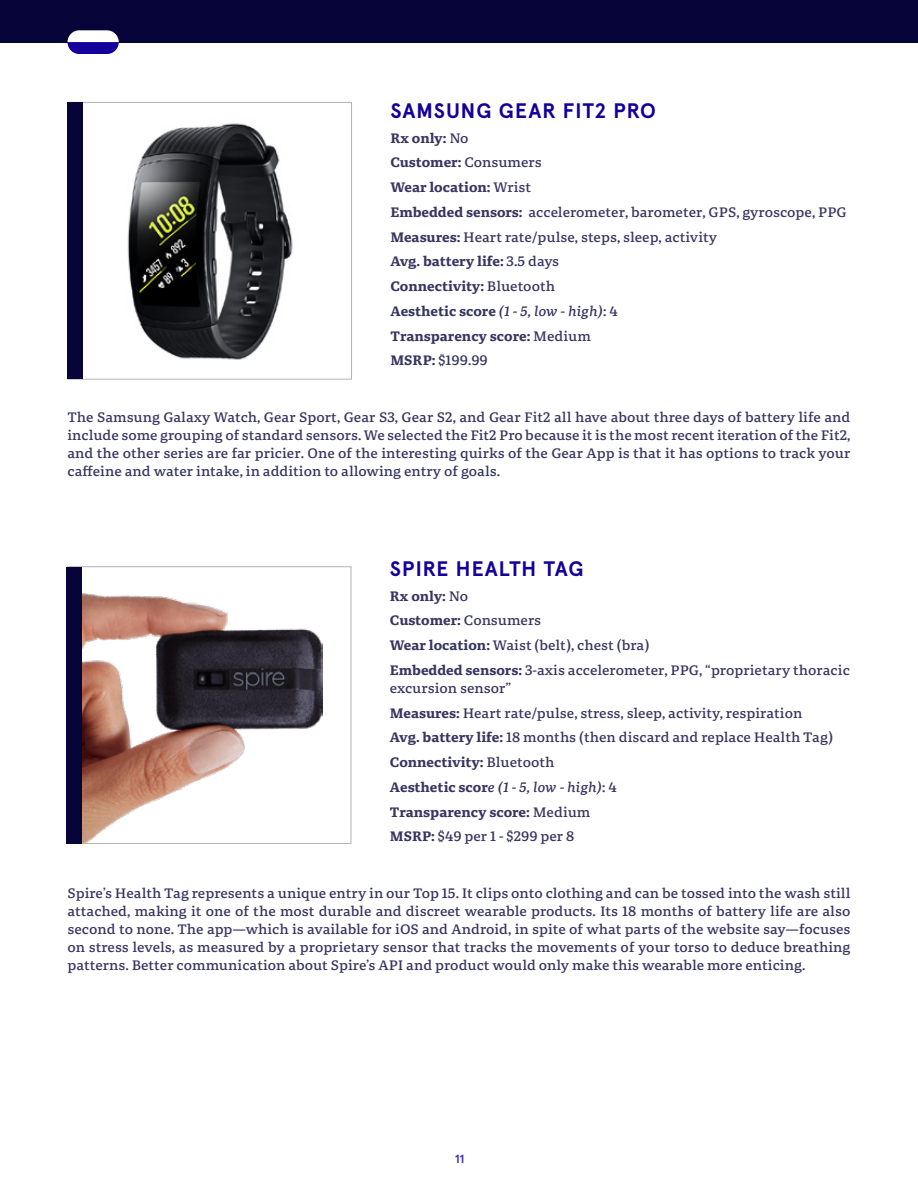
<style>
.page{position:relative;width:918px;height:1188px;background:#fff}
.page>*{position:absolute;margin:0;border:0;box-sizing:border-box;transform-origin:0 0}
.t1{font:700 21px "Apercu";letter-spacing:.045em;color:#13009b}
.t2{font:13.5px/18px "Portada Text Bk";color:#383661}
.t3{font:700 13.5px/24.8px "Portada Text";color:#383661}
.t4{font:italic 13.5px "Portada Text Bk";letter-spacing:-.01em;color:#383661}
.t5{font:700 12px "Apercu Pro";color:#4233af}
.s1{font-family:"Portada Text Bk";font-weight:400}
.s2{font-family:"Portada Text";font-weight:700}
.s3{font-family:"Portada Text Bk";font-weight:400;font-style:italic}
.s4{font-family:"Portada Text";font-weight:700;font-style:normal}
.s5{font-style:normal}
</style>
<div class="page">
<div style="left:0;top:0;width:918px;height:43px;background:#060439"></div>
<img style="left:127px;top:123px;width:166px;height:237px">
<div style="left:68px;top:102px;width:284px;height:278px;border:1px solid #b3b3b3"></div>
<div style="left:67px;top:102px;width:16px;height:277px;background:#060439"></div>
<img style="left:82px;top:593px;width:240px;height:249px">
<div style="left:67px;top:566px;width:284px;height:278px;border:1px solid #b3b3b3"></div>
<div style="left:67px;top:567px;width:15px;height:276px;background:#060439"></div>
<svg style="left:67px;top:30px;width:52px;height:24px"></svg>
<h1 class="t1" style="left:390px;top:94px;width:267px">SAMSUNG GEAR FIT2 PRO</h1>
<p class="t3" style="left:390px;top:125px;width:153px">Rx only: <span class="s1">No<br></span>Customer: <span class="s1">Consumers<br></span>Wear location: <span class="s1">Wrist</span></p>
<p class="t2" style="left:390px;top:199px;width:458px;line-height:24.8px"><span class="s2">Embedded sensors:</span> accelerometer, barometer, GPS, gyroscope, PPG<br><span class="s2">Measures:</span> Heart rate/pulse, steps, sleep, activity</p>
<p class="t3" style="left:390px;top:249px;width:229px">Avg. battery life: <span class="s1">3.5 days<br></span>Connectivity: <span class="s1">Bluetooth<br></span>Aesthetic score <span class="s3">(1 - 5, low - high)</span><span class="s1">: 4<br></span>Transparency score: <span class="s1">Medium</span></p>
<p class="t2" style="left:390px;top:351px;width:99px"><span class="s2">MSRP:</span> $199.99</p>
<p class="t2" style="left:68px;top:408px;width:785px;text-align:justify">The Samsung Galaxy Watch, Gear Sport, Gear S3, Gear S2, and Gear Fit2 all have about three days of battery life and include some grouping of standard sensors. We selected the Fit2 Pro because it is the most recent iteration of the Fit2, and the other series are far pricier. One of the interesting quirks of the Gear App is that it has options to track your caffeine and water intake, in addition to allowing entry of goals.</p>
<h1 class="t1" style="left:390px;top:552px;width:195px">SPIRE HEALTH TAG</h1>
<p class="t3" style="left:390px;top:583px;width:153px">Rx only: <span class="s1">No<br></span>Customer: <span class="s1">Consumers</span></p>
<p class="t2" style="left:390px;top:633px;width:462px;line-height:24.8px"><span class="s2">Wear location:</span> Waist (belt), chest (bra)<br><span class="s2">Embedded sensors:</span> 3-axis accelerometer, PPG, “proprietary thoracic</p>
<p class="t2" style="left:390px;top:675px;width:445px;line-height:24.8px">excursion sensor”<br><span class="s2">Measures:</span> Heart rate/pulse, stress, sleep, activity, respiration<br><span class="s2">Avg. battery life:</span> 18 months (then discard and replace Health Tag)</p>
<p class="t3" style="left:390px;top:750px;width:166px">Connectivity: <span class="s1">Bluetooth</span></p>
<p class="t4" style="left:390px;top:777px;width:228px"><span class="s4">Aesthetic scor</span>e (1 - 5, low - high)<span class="s5">: 4</span></p>
<p class="t3" style="left:390px;top:799px;width:202px">Transparency score: <span class="s1">Medium</span></p>
<p class="t2" style="left:390px;top:827px;width:186px"><span class="s2">MSRP:</span> $49 per 1 - $299 per 8</p>
<p class="t2" style="left:68px;top:884px;width:785px;text-align:justify">Spire’s Health Tag represents a unique entry in our Top 15. It clips onto clothing and can be tossed into the wash still attached, making it one of the most durable and discreet wearable products. Its 18 months of battery life are also second to none. The app—which is available for iOS and Android, in spite of what parts of the website say—focuses on stress levels, as measured by a proprietary sensor that tracks the movements of your torso to deduce breathing patterns. Better communication about Spire’s API and product would only make this wearable more enticing.</p>
<p class="t5" style="left:455px;top:1150px;width:11px">11</p>
</div>
